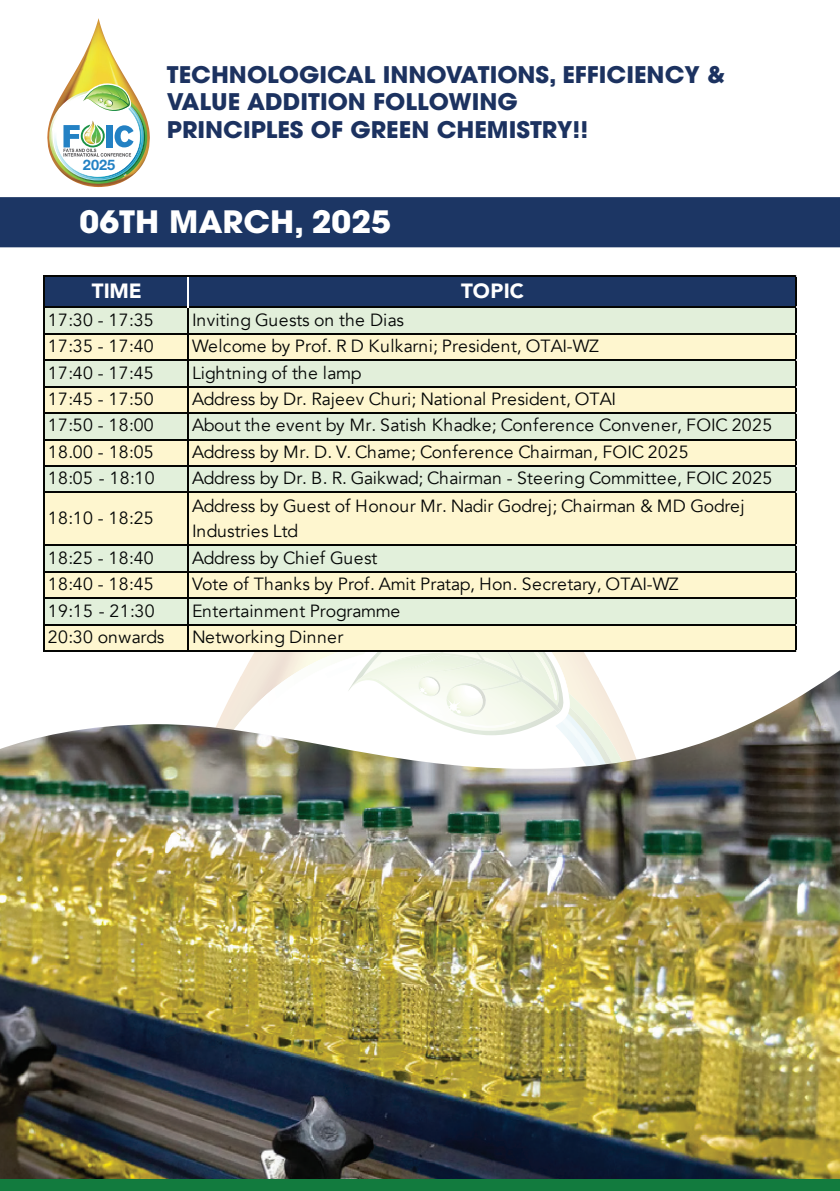
<style>
.page{position:relative;width:840px;height:1191px;background:#fff}
.page>*{position:absolute;margin:0;border:0;box-sizing:border-box;transform-origin:0 0}
.t1{font:700 30.6px "Avant Garde LT";color:#fff;scale:1.04 1}
.t2{font:700 22.8px/27.4px "Avant Garde LT";color:#1c3260;scale:1.04 1}
.t3{font:900 20.6px "Avenir";color:#fff}
.t4{font:17.6px "Avenir";letter-spacing:.01em;color:#040605}
.t5{font:17.6px/25px "Avenir";letter-spacing:-.01em;color:#040605}
.t6{font:700 14.6px "Helvetica Neue LT Pro";color:#2381c4}
</style>
<div class="page">
<svg style="left:245px;top:654px;width:349px;height:16px"></svg>
<svg style="left:337px;top:652px;width:232px;height:18px"></svg>
<img style="left:69px;top:18px;width:59px;height:64px">
<img style="left:47px;top:82px;width:103px;height:105px">
<div style="left:0;top:197px;width:839px;height:50px;background:#1c3664"></div>
<div style="left:45px;top:277px;width:751px;height:31px;background:#1c3664"></div>
<div style="left:45px;top:306px;width:751px;height:28px;background:#e2efda"></div>
<div style="left:45px;top:333px;width:751px;height:28px;background:#fef6cf"></div>
<div style="left:45px;top:359px;width:751px;height:28px;background:#e2efda"></div>
<div style="left:45px;top:386px;width:751px;height:28px;background:#fef6cf"></div>
<div style="left:45px;top:412px;width:751px;height:28px;background:#e2efda"></div>
<div style="left:45px;top:439px;width:751px;height:28px;background:#fef6cf"></div>
<div style="left:45px;top:465px;width:751px;height:28px;background:#e2f0db"></div>
<div style="left:45px;top:492px;width:751px;height:54px;background:#fef6cf"></div>
<div style="left:45px;top:544px;width:751px;height:28px;background:#e2f0db"></div>
<div style="left:45px;top:571px;width:751px;height:28px;background:#fef6cf"></div>
<div style="left:45px;top:597px;width:751px;height:28px;background:#e2f0db"></div>
<div style="left:45px;top:624px;width:751px;height:28px;background:#fef6cf"></div>
<hr style="left:45px;top:276px;width:751px;height:1px;background:#040503">
<hr style="left:45px;top:306px;width:751px;height:2px;background:#040503">
<hr style="left:45px;top:333px;width:751px;height:1px;background:#040503">
<hr style="left:45px;top:359px;width:751px;height:2px;background:#040503">
<hr style="left:45px;top:386px;width:751px;height:1px;background:#040503">
<hr style="left:45px;top:412px;width:751px;height:2px;background:#040503">
<hr style="left:45px;top:439px;width:751px;height:1px;background:#040503">
<hr style="left:45px;top:465px;width:751px;height:2px;background:#040503">
<hr style="left:45px;top:492px;width:751px;height:1px;background:#040503">
<hr style="left:45px;top:544px;width:751px;height:2px;background:#040503">
<hr style="left:45px;top:571px;width:751px;height:1px;background:#040503">
<hr style="left:45px;top:597px;width:751px;height:2px;background:#040503">
<hr style="left:45px;top:624px;width:751px;height:1px;background:#040503">
<hr style="left:43px;top:276px;width:2px;height:376px;background:#040503">
<hr style="left:187px;top:277px;width:2px;height:375px;background:#040503">
<hr style="left:187px;top:277px;width:2px;height:30px;background:#fff">
<hr style="left:45px;top:650px;width:751px;height:2px;background:#040503">
<hr style="left:794px;top:277px;width:2px;height:375px;background:#040503">
<img style="left:0;top:670px;width:839px;height:509px">
<div style="left:0;top:1179px;width:839px;height:12px;background:#127b3e"></div>
<p class="t2" style="left:167px;top:61px;width:538px">TECHNOLOGICAL INNOVATIONS, EFFICIENCY &amp;<br>VALUE ADDITION FOLLOWING<br>PRINCIPLES OF GREEN CHEMISTRY!!</p>
<p class="t6" style="left:83px;top:156px;width:34px">2025</p>
<h1 class="t1" style="left:80px;top:202px;width:301px">06TH MARCH, 2025</h1>
<p class="t3" style="left:92px;top:273px;width:51px">TIME</p>
<p class="t3" style="left:461px;top:273px;width:64px">TOPIC</p>
<p class="t4" style="left:48px;top:309px;width:107px">17:30 - 17:35</p>
<p class="t4" style="left:192px;top:309px;width:213px">Inviting Guests on the Dias</p>
<p class="t4" style="left:48px;top:335px;width:107px">17:35 - 17:40</p>
<p class="t4" style="left:192px;top:335px;width:408px">Welcome by Prof. R D Kulkarni; President, OTAI-WZ</p>
<p class="t4" style="left:48px;top:362px;width:107px">17:40 - 17:45</p>
<p class="t4" style="left:192px;top:362px;width:171px">Lightning of the lamp</p>
<p class="t4" style="left:48px;top:388px;width:107px">17:45 - 17:50</p>
<p class="t4" style="left:192px;top:388px;width:425px">Address by Dr. Rajeev Churi; National President, OTAI</p>
<p class="t4" style="left:48px;top:415px;width:107px">17:50 - 18:00</p>
<p class="t4" style="left:192px;top:415px;width:581px">About the event by Mr. Satish Khadke; Conference Convener, FOIC 2025</p>
<p class="t4" style="left:48px;top:441px;width:107px">18.00 - 18:05</p>
<p class="t4" style="left:192px;top:441px;width:498px">Address by Mr. D. V. Chame; Conference Chairman, FOIC 2025</p>
<p class="t4" style="left:48px;top:468px;width:108px">18:05 - 18:10</p>
<p class="t4" style="left:192px;top:468px;width:581px">Address by Dr. B. R. Gaikwad; Chairman - Steering Committee, FOIC 2025</p>
<p class="t4" style="left:48px;top:507px;width:107px">18:10 - 18:25</p>
<p class="t5" style="left:192px;top:494px;width:554px">Address by Guest of Honour Mr. Nadir Godrej; Chairman &amp; MD Godrej<br>Industries Ltd</p>
<p class="t4" style="left:48px;top:547px;width:107px">18:25 - 18:40</p>
<p class="t5" style="left:192px;top:545px;width:187px">Address by Chief Guest</p>
<p class="t4" style="left:48px;top:573px;width:107px">18:40 - 18:45</p>
<p class="t4" style="left:192px;top:573px;width:488px">Vote of Thanks by Prof. Amit Pratap, Hon. Secretary, OTAI-WZ</p>
<p class="t4" style="left:48px;top:600px;width:108px">19:15 - 21:30</p>
<p class="t4" style="left:192px;top:600px;width:210px">Entertainment Programme</p>
<p class="t4" style="left:48px;top:626px;width:118px">20:30 onwards</p>
<p class="t4" style="left:192px;top:626px;width:153px">Networking Dinner</p>
</div>
